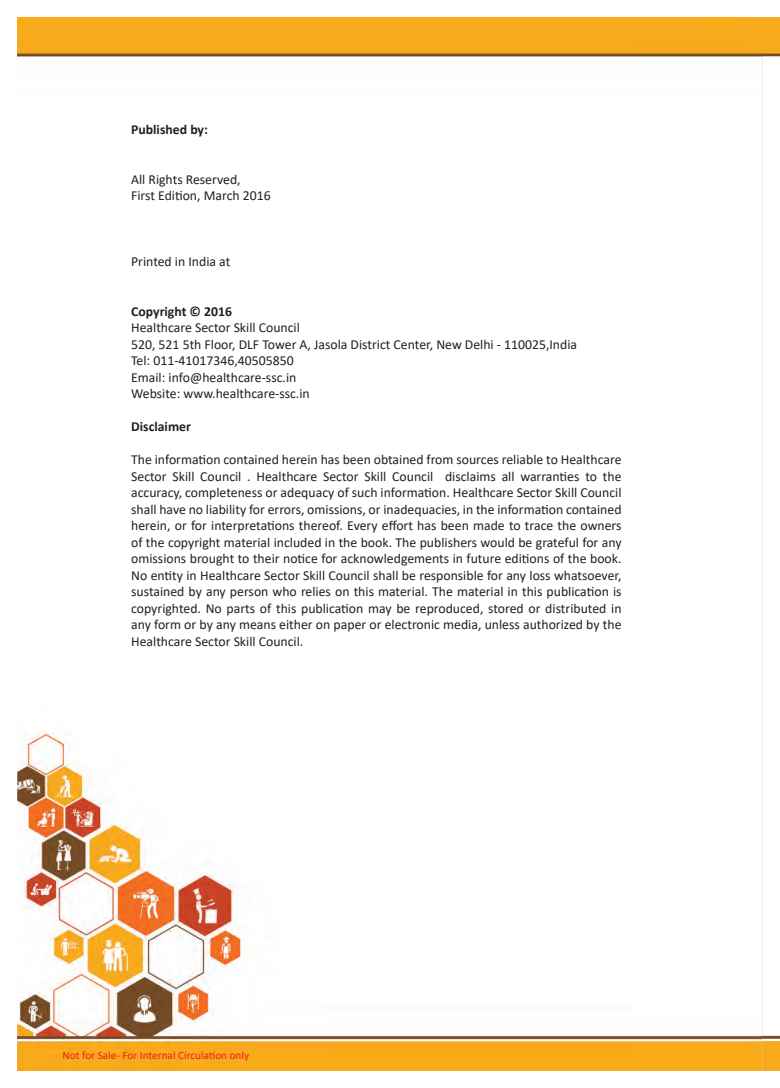
<style>
.page{position:relative;width:780px;height:1088px;background:#fff}
.page>*{position:absolute;margin:0;border:0;box-sizing:border-box;transform-origin:0 0}
.t1{font:13.75px/16.5px "Calibri";color:#231f20;text-align:justify}
.t2{font:700 13.75px "Calibri";color:#231f20}
.t3{font:11.25px "Calibri";color:#ee1d23}
</style>
<div class="page">
<img style="left:18px;top:18px;width:762px;height:1052px">
<p class="t2" style="left:131px;top:120px;width:78px">Published by:</p>
<p class="t1" style="left:131px;top:172px;width:111px">All Rights Reserved,</p>
<p class="t1" style="left:131px;top:188px;width:141px">First Edition, March 2016</p>
<p class="t1" style="left:131px;top:254px;width:101px">Printed in India at</p>
<p class="t2" style="left:131px;top:302px;width:102px">Copyright © 2016</p>
<p class="t1" style="left:131px;top:320px;width:170px">Healthcare Sector Skill Council</p>
<p class="t1" style="left:131px;top:337px;width:447px">520, 521 5th Floor, DLF Tower A, Jasola District Center, New Delhi - 110025,India</p>
<p class="t1" style="left:131px;top:353px;width:164px">Tel: 011-41017346,40505850</p>
<p class="t1" style="left:131px;top:370px;width:167px">Email: info@healthcare-ssc.in</p>
<p class="t1" style="left:131px;top:386px;width:180px">Website: www.healthcare-ssc.in</p>
<p class="t2" style="left:131px;top:417px;width:61px">Disclaimer</p>
<p class="t1" style="left:131px;top:452px;width:492px">The information contained herein has been obtained from sources reliable to Healthcare Sector Skill Council . Healthcare Sector Skill Council disclaims all warranties to the accuracy, completeness or adequacy of such information. Healthcare Sector Skill Council shall have no liability for errors, omissions, or inadequacies, in the information contained herein, or for interpretations thereof. Every effort has been made to trace the owners of the copyright material included in the book. The publishers would be grateful for any omissions brought to their notice for acknowledgements in future editions of the book.<br>No entity in Healthcare Sector Skill Council shall be responsible for any loss whatsoever, sustained by any person who relies on this material. The material in this publication is copyrighted. No parts of this publication may be reproduced, stored or distributed in any form or by any means either on paper or electronic media, unless authorized by the Healthcare Sector Skill Council.</p>
<p class="t3" style="left:63px;top:1047px;width:188px">Not for Sale- For Internal Circulation only</p>
</div>
